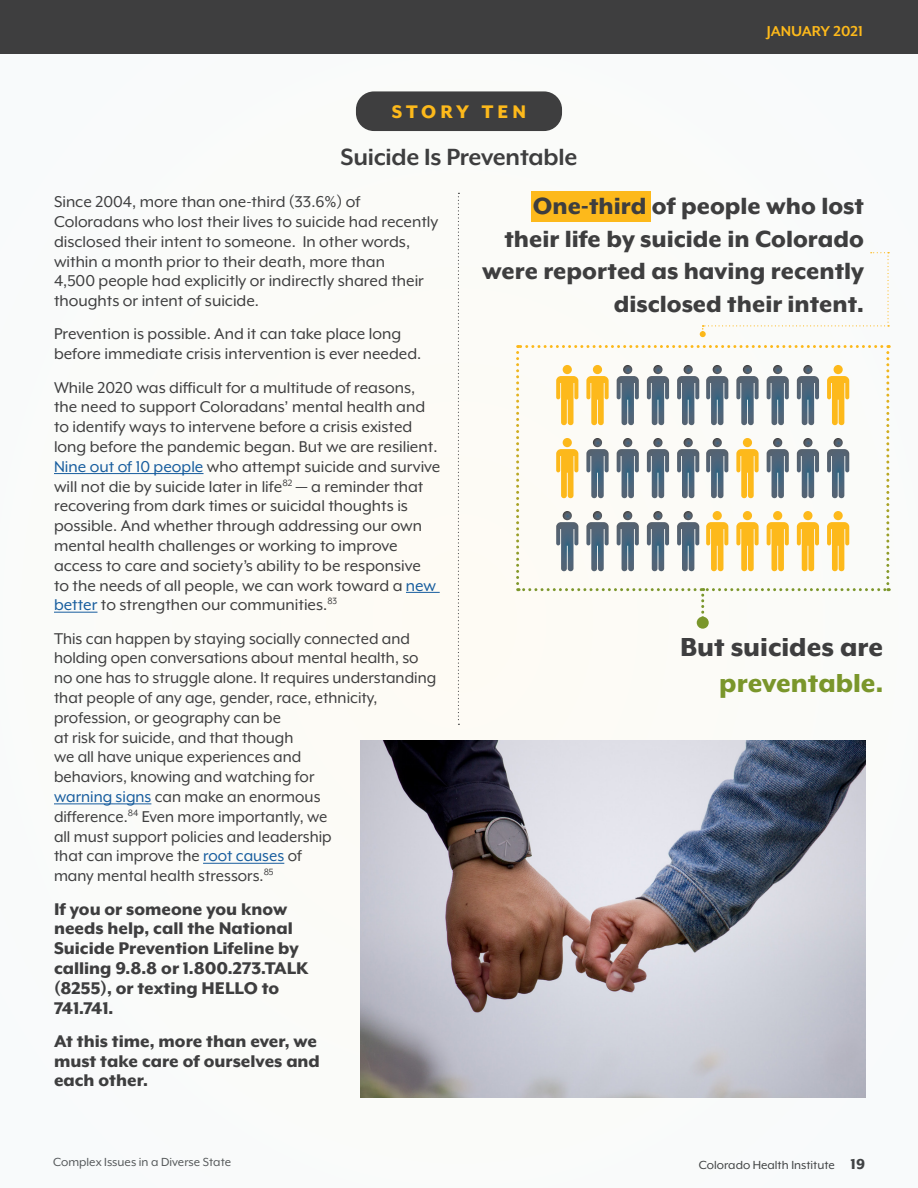
<style>
.page{position:relative;width:918px;height:1188px;background:#fff}
.page>*{position:absolute;margin:0;border:0;box-sizing:border-box;transform-origin:0 0}
.t1{font:800 30px/36px "Mr Eaves XL Mod OT";color:#3e3e3f;text-align:right}
.t2{font:800 27px/32.4px "Mr Eaves XL Mod OT";color:#3e3e3f;text-align:right}
.t3{font:700 27px "Mr Eaves XL Mod OT";letter-spacing:-.01em;color:#3e3e3f}
.t4{font:800 21px "Mr Eaves XL Mod OT";letter-spacing:.19em;color:#fdb91b}
.t5{font:800 19.5px/19.8px "Mr Eaves XL Mod OT";color:#3e3e3f}
.t6{font:18px/19.8px "Mr Eaves XL Mod OT";color:#3e3e3f}
.t7{font:700 16.5px "Mr Eaves XL Mod OT";color:#fdb91b}
.t8{font:13.5px "Mr Eaves XL Mod OT";color:#545557}
.t9{font:13.5px "Mr Eaves XL Mod OT";color:#3e3e3f}
.s1{color:#175d9e}
.s2{color:#7a962b}
.s3{font-weight:800;font-size:16.5px}
</style>
<div class="page">
<div style="left:0;top:0;width:918px;height:54px;background:#3e3e3f"></div>
<div style="left:0;top:54px;width:918px;height:1134px;background:#fafbf9"></div>
<div style="left:356px;top:91px;width:206px;height:40px;background:#3e3e3f;border-radius:18px"></div>
<div style="left:531px;top:191px;width:120px;height:31px;background:#fdb91b"></div>
<hr style="left:54px;top:473px;width:150px;height:1px;background:#175d9e">
<hr style="left:406px;top:592px;width:34px;height:1px;background:#175d9e">
<hr style="left:54px;top:612px;width:44px;height:1px;background:#175d9e">
<hr style="left:54px;top:804px;width:97px;height:1px;background:#175d9e">
<hr style="left:203px;top:863px;width:81px;height:1px;background:#175d9e">
<svg style="left:458px;top:193px;width:1px;height:532px"></svg>
<svg style="left:516px;top:345px;width:373px;height:279px"></svg>
<div style="left:697px;top:617px;width:12px;height:12px;background:#7a962b;border-radius:50%"></div>
<img style="left:361px;top:741px;width:504px;height:357px">
<svg style="left:700px;top:252px;width:189px;height:85px"></svg>
<p class="t7" style="left:767px;top:23px;width:98px">JANUARY 2021</p>
<p class="t4" style="left:392px;top:101px;width:136px">STORY TEN</p>
<p class="t3" style="left:341px;top:143px;width:238px">Suicide Is Preventable</p>
<p class="t2" style="left:482px;top:190px;width:383px">One-third of people who lost their life by suicide in Colorado were reported as having recently disclosed their intent.</p>
<p class="t6" style="left:54px;top:192px;width:386px">Since 2004, more than one-third (33.6%) of Coloradans who lost their lives to suicide had recently disclosed their intent to someone. In other words, within a month prior to their death, more than<br>4,500 people had explicitly or indirectly shared their thoughts or intent of suicide.</p>
<p class="t6" style="left:54px;top:324px;width:369px">Prevention is possible. And it can take place long before immediate crisis intervention is ever needed.</p>
<p class="t6" style="left:54px;top:377px;width:388px">While 2020 was difficult for a multitude of reasons, the need to support Coloradans’ mental health and to identify ways to intervene before a crisis existed long before the pandemic began. But we are resilient.<br><span class="s1">Nine out of 10 people</span> who attempt suicide and survive will not die by suicide later in life<sup>82</sup> — a reminder that recovering from dark times or suicidal thoughts is possible. And whether through addressing our own mental health challenges or working to improve access to care and society’s ability to be responsive to the needs of all people, we can work toward a <span class="s1">new better</span> to strengthen our communities.<sup>83</sup></p>
<p class="t6" style="left:54px;top:628px;width:384px">This can happen by staying socially connected and holding open conversations about mental health, so no one has to struggle alone. It requires understanding that people of any age, gender, race, ethnicity, profession, or geography can be<br>at risk for suicide, and that though<br>we all have unique experiences and<br>behaviors, knowing and watching for<br><span class="s1">warning signs</span> can make an enormous<br>difference.<sup>84</sup> Even more importantly, we<br>all must support policies and leadership<br>that can improve the <span class="s1">root causes</span> of<br>many mental health stressors.<sup>85</sup></p>
<p class="t5" style="left:54px;top:899px;width:256px">If you or someone you know needs help, call the National<br>Suicide Prevention Lifeline by calling 9.8.8 or 1.800.273.TALK (8255), or texting HELLO to<br>741.741.</p>
<p class="t5" style="left:54px;top:1031px;width:267px">At this time, more than ever, we must take care of ourselves and each other.</p>
<p class="t1" style="left:680px;top:629px;width:205px">But suicides are <span class="s2">preventable.</span></p>
<p class="t8" style="left:53px;top:1156px;width:180px">Complex Issues in a Diverse State</p>
<p class="t9" style="left:699px;top:1158px;width:168px">Colorado Health Institute <span class="s3">19</span></p>
</div>
